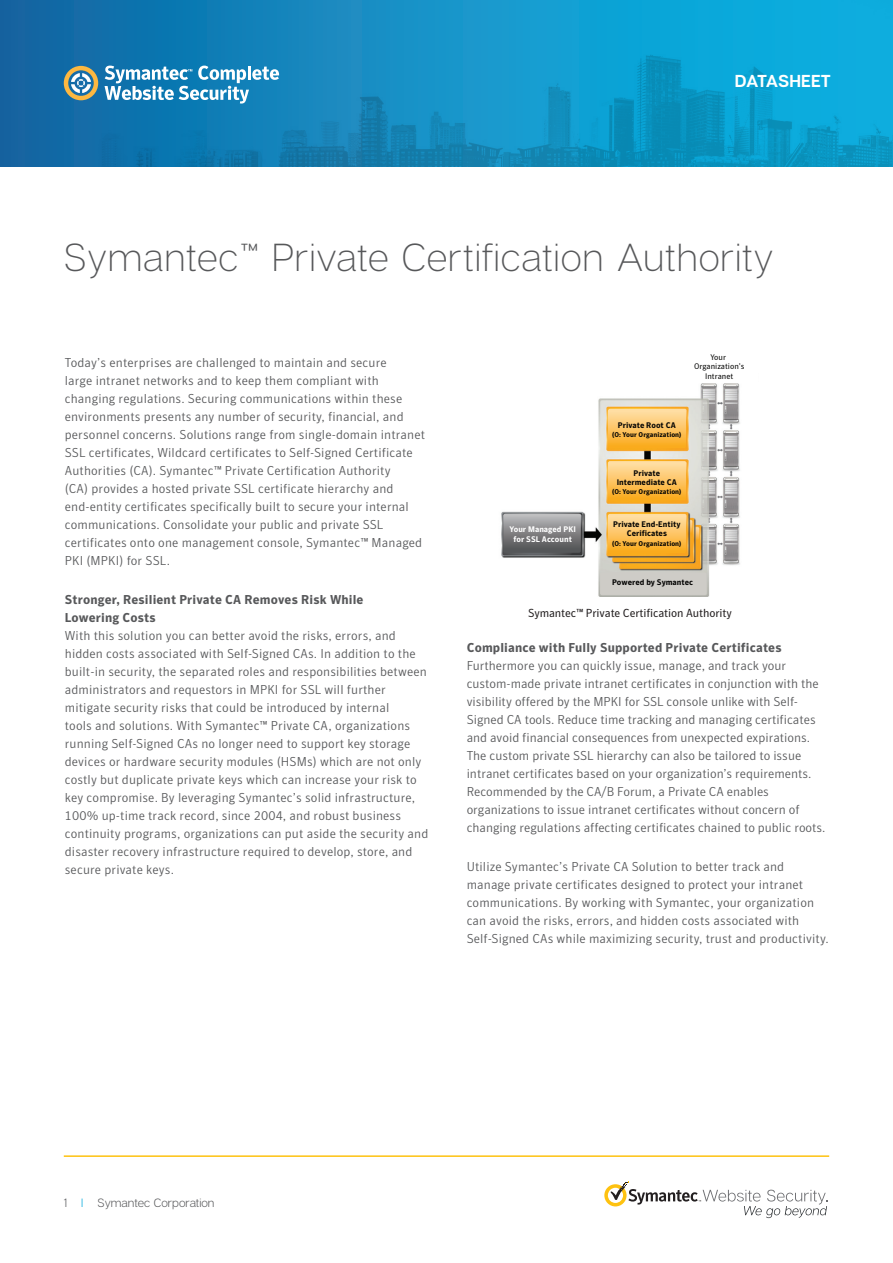
<style>
.page{position:relative;width:893px;height:1263px;background:#fff}
.page>*{position:absolute;margin:0;border:0;box-sizing:border-box;transform-origin:0 0}
.t1{font:300 39px "Articulat CF";letter-spacing:.02em;color:#57585a}
.t2{font:700 17.25px "Articulat CF";color:#fff}
.Text{font:300 12.75px/18px "Symantec Sans";letter-spacing:.01em;color:#57585a}
.t3{font:700 12.75px/18px "Symantec Sans";letter-spacing:.01em;color:#57585a}
.t4{font:12px "Articulat CF Text";color:#57585a}
.t5{font:11.55px "Symantec Sans";letter-spacing:-.01em;color:#231f20}
.t6{font:700 8.1px/9.3px "Symantec Sans";color:#050504;text-align:center}
.t7{font:700 8.1px/9.3px "Symantec Sans";color:#fff;text-align:center}
.t8{font:8.1px/9.3px "Symantec Sans";color:#050504;text-align:center}
.t9{font:700 6.9px "Symantec Sans";color:#050504}
.s1{color:#0eadde}
</style>
<div class="page">
<hr style="left:64px;top:1155px;width:765px;height:2px;background:#fec210">
<svg style="left:604px;top:1181px;width:223px;height:37px"></svg>
<img style="left:0;top:0;width:893px;height:166px">
<svg style="left:105px;top:66px;width:174px;height:38px"></svg>
<svg style="left:64px;top:66px;width:34px;height:34px"></svg>
<img style="left:501px;top:383px;width:239px;height:213px">
<svg style="left:608px;top:409px;width:78px;height:39px;background:#fdc563"></svg>
<svg style="left:608px;top:461px;width:78px;height:39px;background:#fdc563"></svg>
<svg style="left:608px;top:514px;width:78px;height:39px;background:#fdc563"></svg>
<svg style="left:503px;top:514px;width:78px;height:39px;background:#828284"></svg>
<div style="left:600px;top:572px;width:106px;height:23px;background:#ceccc7;border-radius:2px"></div>
<h2 class="t2" style="left:735px;top:71px;width:98px">DATASHEET</h2>
<p class="t1" style="left:64px;top:236px;width:711px">Symantec™ Private Certification Authority</p>
<p class="t8" style="left:694px;top:353px;width:52px">Your<br>Organization’s<br>Intranet</p>
<p class="Text" style="left:65px;top:353px;width:362px">Today’s enterprises are challenged to maintain and secure<br>large intranet networks and to keep them compliant with changing regulations. Securing communications within these environments presents any number of security, financial, and personnel concerns. Solutions range from single-domain intranet SSL certificates, Wildcard certificates to Self-Signed Certificate Authorities (CA). Symantec™ Private Certification Authority<br>(CA) provides a hosted private SSL certificate hierarchy and end-entity certificates specifically built to secure your internal communications. Consolidate your public and private SSL certificates onto one management console, Symantec™ Managed PKI (MPKI) for SSL.</p>
<p class="t3" style="left:65px;top:591px;width:300px">Stronger, Resilient Private CA Removes Risk While<br>Lowering Costs</p>
<p class="Text" style="left:65px;top:626px;width:365px">With this solution you can better avoid the risks, errors, and hidden costs associated with Self-Signed CAs. In addition to the built-in security, the separated roles and responsibilities between administrators and requestors in MPKI for SSL will further mitigate security risks that could be introduced by internal<br>tools and solutions. With Symantec™ Private CA, organizations running Self-Signed CAs no longer need to support key storage devices or hardware security modules (HSMs) which are not only costly but duplicate private keys which can increase your risk to key compromise. By leveraging Symantec’s solid infrastructure, 100% up-time track record, since 2004, and robust business continuity programs, organizations can put aside the security and disaster recovery infrastructure required to develop, store, and secure private keys.</p>
<p class="t3" style="left:467px;top:639px;width:316px">Compliance with Fully Supported Private Certificates</p>
<p class="t6" style="left:618px;top:421px;width:59px">Private Root CA</p>
<p class="t9" style="left:612px;top:431px;width:71px">(O: Your Organization)</p>
<p class="t6" style="left:617px;top:468px;width:62px">Private<br>Intermediate CA</p>
<p class="t9" style="left:612px;top:487px;width:71px">(O: Your Organization)</p>
<p class="t6" style="left:613px;top:520px;width:69px">Private End-Entity<br>Cerificates</p>
<p class="t9" style="left:612px;top:539px;width:71px">(O: Your Organization)</p>
<p class="t6" style="left:612px;top:577px;width:82px">Powered by Symantec</p>
<p class="t7" style="left:509px;top:525px;width:68px">Your Managed PKI for SSL Account</p>
<p class="t5" style="left:528px;top:607px;width:205px">Symantec™ Private Certification Authority</p>
<p class="Text" style="left:467px;top:657px;width:360px">Furthermore you can quickly issue, manage, and track your custom-made private intranet certificates in conjunction with the visibility offered by the MPKI for SSL console unlike with Self-Signed CA tools. Reduce time tracking and managing certificates and avoid financial consequences from unexpected expirations.<br>The custom private SSL hierarchy can also be tailored to issue intranet certificates based on your organization’s requirements.<br>Recommended by the CA/B Forum, a Private CA enables organizations to issue intranet certificates without concern of changing regulations affecting certificates chained to public roots.</p>
<p class="Text" style="left:467px;top:858px;width:364px">Utilize Symantec’s Private CA Solution to better track and manage private certificates designed to protect your intranet communications. By working with Symantec, your organization can avoid the risks, errors, and hidden costs associated with Self-Signed CAs while maximizing security, trust and productivity.</p>
<p class="t4" style="left:64px;top:1196px;width:152px">1 <span class="s1">I</span> Symantec Corporation</p>
</div>
